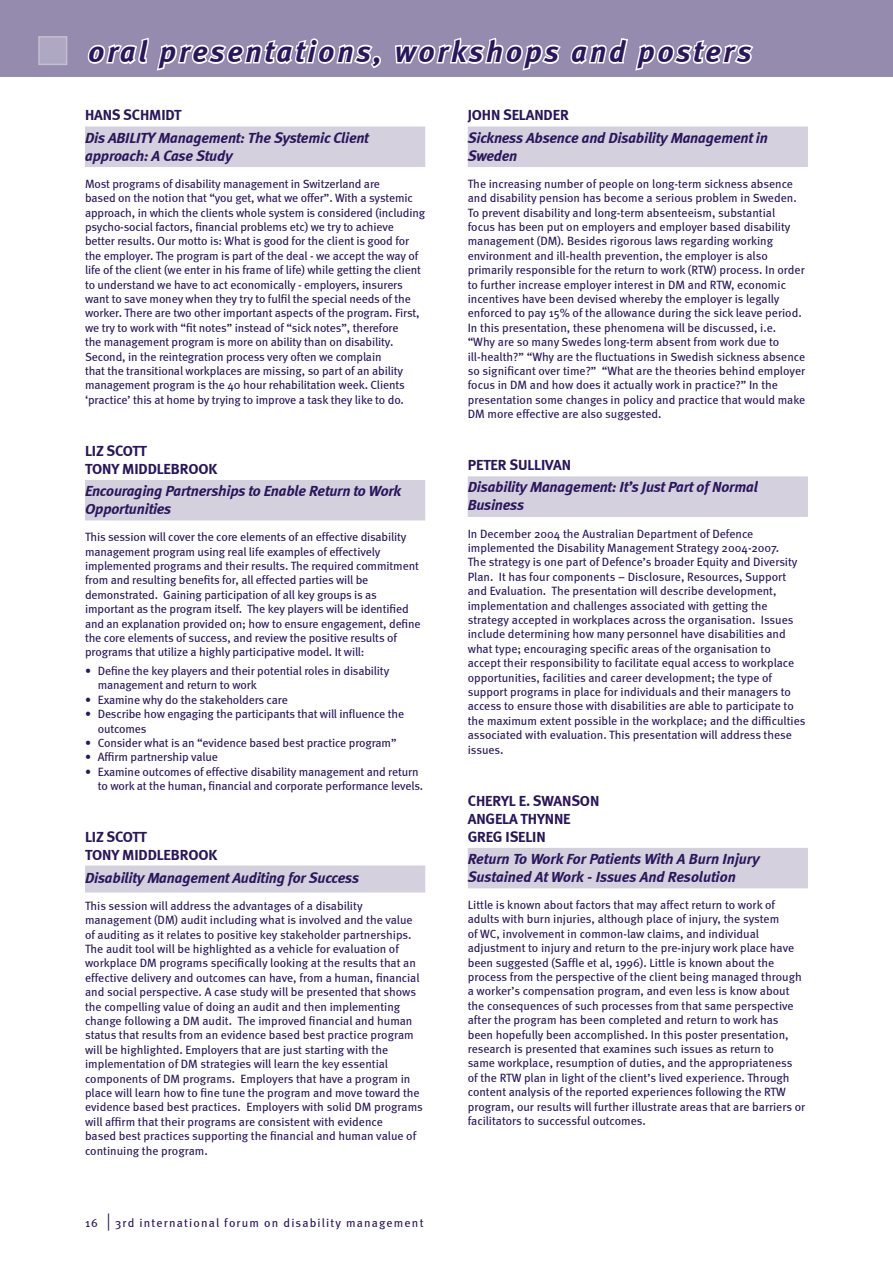
<style>
.page{position:relative;width:893px;height:1263px;background:#fff}
.page>*{position:absolute;margin:0;border:0;box-sizing:border-box;transform-origin:0 0}
.t1{font:italic 700 30px "Meta";letter-spacing:.1em;color:#2a165c}
.t2{font:italic 700 15px/18px "Meta";letter-spacing:-.01em;color:#2a165c}
.t3{font:700 15px/18px "Meta";letter-spacing:-.01em;color:#2a165c}
.t4{font:12px/14.4px "Meta";letter-spacing:-.005em;color:#2a165c}
.t5{font:12px "Meta";letter-spacing:.1em;color:#2a165c}
.s1{font-size:18px}
</style>
<div class="page">
<div style="left:85px;top:127px;width:340px;height:40px;background:#d4d0de"></div>
<div style="left:85px;top:480px;width:340px;height:40px;background:#d4d0de"></div>
<div style="left:85px;top:865px;width:340px;height:27px;background:#d4d0de"></div>
<div style="left:468px;top:127px;width:340px;height:40px;background:#d4d0de"></div>
<div style="left:468px;top:476px;width:340px;height:41px;background:#d4d0de"></div>
<div style="left:468px;top:848px;width:340px;height:40px;background:#d4d0de"></div>
<div style="left:0;top:0;width:893px;height:77px;background:#948bae"></div>
<svg style="left:87px;top:37px;width:294px;height:34px"></svg>
<svg style="left:393px;top:37px;width:362px;height:130px"></svg>
<div style="left:39px;top:37px;width:28px;height:27px;background:#aea8c2"></div>
<h1 class="t1" style="left:88px;top:34px;width:665px">oral presentations, workshops and posters</h1>
<p class="t3" style="left:85px;top:106px;width:98px">HANS SCHMIDT</p>
<p class="t2" style="left:85px;top:128px;width:285px">Dis ABILITY Management: The Systemic Client approach: A Case Study</p>
<p class="t4" style="left:85px;top:176px;width:342px">Most programs of disability management in Switzerland are<br>based on the notion that “you get, what we offer”. With a systemic approach, in which the clients whole system is considered (including psycho-social factors, financial problems etc) we try to achieve better results. Our motto is: What is good for the client is good for the employer. The program is part of the deal - we accept the way of life of the client (we enter in his frame of life) while getting the client to understand we have to act economically - employers, insurers want to save money when they try to fulfil the special needs of the worker. There are two other important aspects of the program. First, we try to work with “fit notes” instead of “sick notes”, therefore<br>the management program is more on ability than on disability.<br>Second, in the reintegration process very often we complain<br>that the transitional workplaces are missing, so part of an ability management program is the 40 hour rehabilitation week. Clients ‘practice’ this at home by trying to improve a task they like to do.</p>
<p class="t3" style="left:85px;top:441px;width:134px">LIZ SCOTT<br>TONY MIDDLEBROOK</p>
<p class="t2" style="left:85px;top:482px;width:318px">Encouraging Partnerships to Enable Return to Work<br>Opportunities</p>
<p class="t4" style="left:85px;top:530px;width:337px">This session will cover the core elements of an effective disability management program using real life examples of effectively implemented programs and their results. The required commitment from and resulting benefits for, all effected parties will be demonstrated. Gaining participation of all key groups is as important as the program itself. The key players will be identified and an explanation provided on; how to ensure engagement, define the core elements of success, and review the positive results of programs that utilize a highly participative model. It will:</p>
<p class="t4" style="left:98px;top:663px;width:293px;text-indent:-13px">• Define the key players and their potential roles in disability management and return to work</p>
<p class="t4" style="left:85px;top:692px;width:204px">• Examine why do the stakeholders care</p>
<p class="t4" style="left:98px;top:707px;width:308px;text-indent:-13px">• Describe how engaging the participants that will influence the outcomes</p>
<p class="t4" style="left:85px;top:735px;width:313px">• Consider what is an “evidence based best practice program”</p>
<p class="t4" style="left:85px;top:750px;width:135px">• Affirm partnership value</p>
<p class="t4" style="left:98px;top:764px;width:327px;text-indent:-13px">• Examine outcomes of effective disability management and return to work at the human, financial and corporate performance levels.</p>
<p class="t3" style="left:85px;top:828px;width:134px">LIZ SCOTT<br>TONY MIDDLEBROOK</p>
<p class="t2" style="left:85px;top:868px;width:276px">Disability Management Auditing for Success</p>
<p class="t4" style="left:85px;top:898px;width:339px">This session will address the advantages of a disability management (DM) audit including what is involved and the value of auditing as it relates to positive key stakeholder partnerships.<br>The audit tool will be highlighted as a vehicle for evaluation of workplace DM programs specifically looking at the results that an effective delivery and outcomes can have, from a human, financial and social perspective. A case study will be presented that shows the compelling value of doing an audit and then implementing change following a DM audit. The improved financial and human status that results from an evidence based best practice program will be highlighted. Employers that are just starting with the implementation of DM strategies will learn the key essential components of DM programs. Employers that have a program in place will learn how to fine tune the program and move toward the evidence based best practices. Employers with solid DM programs will affirm that their programs are consistent with evidence<br>based best practices supporting the financial and human value of continuing the program.</p>
<p class="t5" style="left:85px;top:1215px;width:340px">16 <span class="s1">|</span> 3rd international forum on disability management</p>
<p class="t3" style="left:468px;top:106px;width:103px">JOHN SELANDER</p>
<p class="t2" style="left:468px;top:128px;width:302px">Sickness Absence and Disability Management in<br>Sweden</p>
<p class="t4" style="left:468px;top:176px;width:339px">The increasing number of people on long-term sickness absence and disability pension has become a serious problem in Sweden.<br>To prevent disability and long-term absenteeism, substantial focus has been put on employers and employer based disability management (DM). Besides rigorous laws regarding working environment and ill-health prevention, the employer is also primarily responsible for the return to work (RTW) process. In order to further increase employer interest in DM and RTW, economic incentives have been devised whereby the employer is legally enforced to pay 15% of the allowance during the sick leave period.<br>In this presentation, these phenomena will be discussed, i.e. “Why are so many Swedes long-term absent from work due to ill-health?” “Why are the fluctuations in Swedish sickness absence so significant over time?” “What are the theories behind employer focus in DM and how does it actually work in practice?” In the presentation some changes in policy and practice that would make DM more effective are also suggested.</p>
<p class="t3" style="left:468px;top:456px;width:105px">PETER SULLIVAN</p>
<p class="t2" style="left:468px;top:478px;width:291px">Disability Management: It’s Just Part of Normal<br>Business</p>
<p class="t4" style="left:468px;top:526px;width:339px">In December 2004 the Australian Department of Defence implemented the Disability Management Strategy 2004-2007.<br>The strategy is one part of Defence’s broader Equity and Diversity Plan. It has four components – Disclosure, Resources, Support and Evaluation. The presentation will describe development, implementation and challenges associated with getting the strategy accepted in workplaces across the organisation. Issues include determining how many personnel have disabilities and what type; encouraging specific areas of the organisation to accept their responsibility to facilitate equal access to workplace opportunities, facilities and career development; the type of support programs in place for individuals and their managers to access to ensure those with disabilities are able to participate to the maximum extent possible in the workplace; and the difficulties associated with evaluation. This presentation will address these issues.</p>
<p class="t3" style="left:468px;top:791px;width:133px">CHERYL E. SWANSON<br>ANGELA THYNNE<br>GREG ISELIN</p>
<p class="t2" style="left:468px;top:849px;width:294px">Return To Work For Patients With A Burn Injury<br>Sustained At Work - Issues And Resolution</p>
<p class="t4" style="left:468px;top:897px;width:339px">Little is known about factors that may affect return to work of adults with burn injuries, although place of injury, the system<br>of WC, involvement in common-law claims, and individual adjustment to injury and return to the pre-injury work place have been suggested (Saffle et al, 1996). Little is known about the process from the perspective of the client being managed through a worker’s compensation program, and even less is know about the consequences of such processes from that same perspective after the program has been completed and return to work has been hopefully been accomplished. In this poster presentation, research is presented that examines such issues as return to<br>same workplace, resumption of duties, and the appropriateness of the RTW plan in light of the client’s lived experience. Through content analysis of the reported experiences following the RTW program, our results will further illustrate areas that are barriers or facilitators to successful outcomes.</p>
</div>
